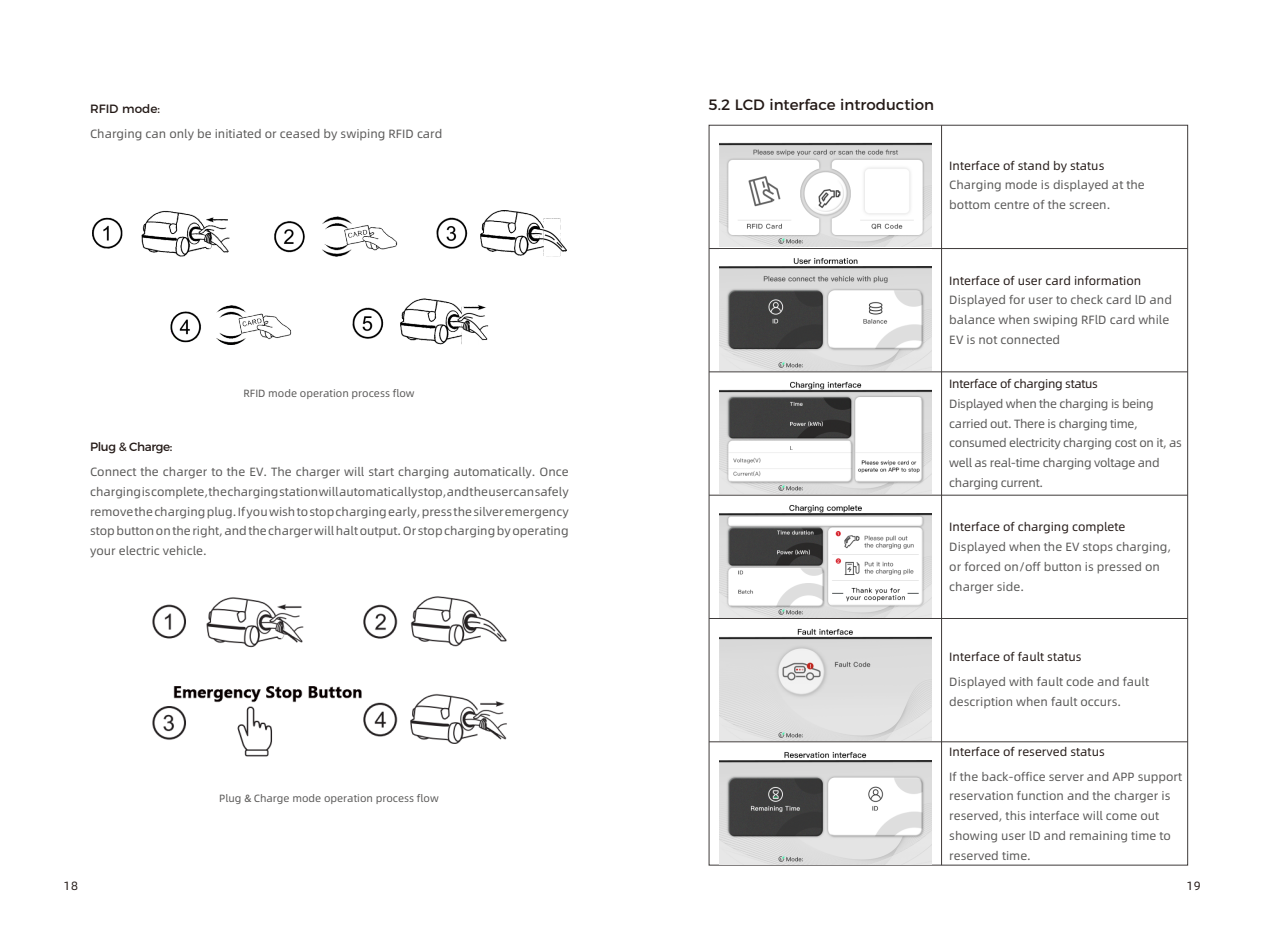
<style>
.page{position:relative;width:1265px;height:946px;background:#fff}
.page>*{position:absolute;margin:0;border:0;box-sizing:border-box;transform-origin:0 0}
.t1{font:15px "Montserrat";color:#231916}
.t2{font:12px/19.8px "Alibaba Pu Hui Ti R";color:#595857}
.t3{font:12px/19.8px "Alibaba Pu Hui Ti R";letter-spacing:-.025em;color:#595857}
.t4{font:12px "Alibaba Pu Hui Ti R";color:#231916}
.t5{font:12px "Alibaba Pu Hui Ti R";letter-spacing:-.025em;color:#231916}
.t6{font:12px "Montserrat";letter-spacing:-.03em;color:#231916}
.t7{font:12px "Montserrat";color:#231916}
.t8{font:10.5px "Alibaba Pu Hui Ti R";color:#595857}
</style>
<div class="page">
<hr style="left:709px;top:248px;width:478px;height:1px;background:#3f3b3a">
<hr style="left:941px;top:125px;width:1px;height:740px;background:#3f3b3a">
<hr style="left:709px;top:371px;width:478px;height:1px;background:#3f3b3a">
<hr style="left:709px;top:618px;width:478px;height:1px;background:#3f3b3a">
<hr style="left:709px;top:741px;width:478px;height:1px;background:#3f3b3a">
<hr style="left:709px;top:494px;width:478px;height:1px;background:#3f3b3a">
<img style="left:92px;top:211px;width:474px;height:133px">
<img style="left:152px;top:596px;width:355px;height:161px">
<img style="left:719px;top:505px;width:212px;height:112px">
<img style="left:719px;top:381px;width:212px;height:112px">
<img style="left:719px;top:628px;width:212px;height:112px">
<img style="left:719px;top:142px;width:212px;height:105px">
<img style="left:719px;top:258px;width:212px;height:112px">
<img style="left:719px;top:752px;width:212px;height:112px">
<p class="t7" style="left:90px;top:101px;width:71px">RFID mode:</p>
<p class="t2" style="left:90px;top:124px;width:354px">Charging can only be initiated or ceased by swiping RFID card</p>
<p class="t8" style="left:243px;top:388px;width:173px">RFID mode operation process flow</p>
<p class="t6" style="left:90px;top:439px;width:84px">Plug &amp; Charge:</p>
<p class="t2" style="left:90px;top:462px;width:480px;text-align:justify">Connect the charger to the EV. The charger will start charging automatically. Once charging is complete, the charging station will automatically stop, and the user can safely remove the charging plug. If you wish to stop charging early, press the silver emergency stop button on the right, and the charger will halt output. Or stop charging by operating your electric vehicle.</p>
<p class="t8" style="left:219px;top:793px;width:221px">Plug &amp; Charge mode operation process flow</p>
<p class="t1" style="left:708px;top:95px;width:227px">5.2 LCD interface introduction</p>
<p class="t4" style="left:949px;top:159px;width:157px">Interface of stand by status</p>
<p class="t2" style="left:949px;top:175px;width:197px">Charging mode is displayed at the bottom centre of the screen.</p>
<p class="t4" style="left:949px;top:274px;width:193px">Interface of user card information</p>
<p class="t2" style="left:949px;top:290px;width:224px">Displayed for user to check card lD and balance when swiping RFlD card while<br>EV is not connected</p>
<p class="t5" style="left:949px;top:378px;width:150px">Interface of charging status</p>
<p class="t3" style="left:949px;top:393px;width:234px">Displayed when the charging is being carried out. There is charging time, consumed electricity charging cost on it, as well as real-time charging voltage and charging current.</p>
<p class="t4" style="left:949px;top:521px;width:178px">Interface of charging complete</p>
<p class="t2" style="left:949px;top:537px;width:223px">Displayed when the EV stops charging, or forced on/off button is pressed on charger side.</p>
<p class="t4" style="left:949px;top:650px;width:134px">Interface of fault status</p>
<p class="t2" style="left:949px;top:671px;width:201px">Displayed with fault code and fault description when fault occurs.</p>
<p class="t4" style="left:949px;top:745px;width:157px">Interface of reserved status</p>
<p class="t2" style="left:949px;top:766px;width:234px">If the back-office server and APP support reservation function and the charger is reserved, this interface will come out showing user lD and remaining time to reserved time.</p>
<p class="t4" style="left:63px;top:879px;width:16px">18</p>
<p class="t4" style="left:1186px;top:879px;width:16px">19</p>
</div>
